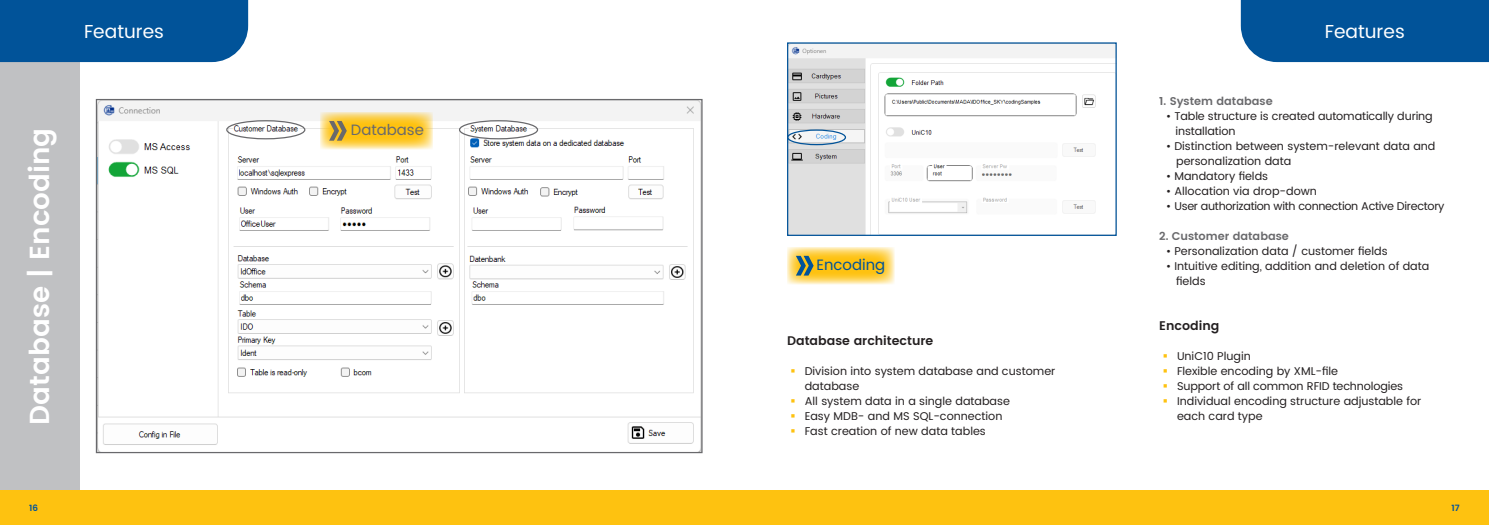
<style>
.page{position:relative;width:1489px;height:525px;background:#fff}
.page>*{position:absolute;margin:0;border:0;box-sizing:border-box;transform-origin:0 0}
.Produkttext{font:600 27.5px "Poppins";color:#fff}
.Seitenheadline_links{font:18.75px "Poppins";color:#fff}
.Produkttext-2{font:15px "Poppins";color:#015399}
.Produkttext-3{font:15px "Poppins";color:#69696c}
.Überschrift_4{font:600 12.5px "Poppins";color:#231f20}
.Fließtext{font:11.25px/15px "Poppins";color:#231f20}
.Fließtext-2{font:11.25px "Poppins";letter-spacing:-.025em;color:#231f20}
.Fließtext-3{font:600 11.25px "Poppins";color:#69696c}
.Seitenzahl{font:600 8.75px "Poppins";color:#015399}
</style>
<div class="page">
<img style="left:98px;top:101px;width:602px;height:350px">
<div style="left:459px;top:120px;width:79px;height:19px;border:1px solid #69696c;border-radius:50%"></div>
<div style="left:226px;top:120px;width:79px;height:19px;border:1px solid #69696c;border-radius:50%"></div>
<div style="left:1240px;top:0;width:248px;height:62px;background:#015399"></div>
<div style="left:0;top:0;width:79px;height:524px;background:#c0c1c3"></div>
<div style="left:0;top:0;width:248px;height:62px;background:#015399"></div>
<div style="left:0;top:490px;width:1488px;height:34px;background:#fec210"></div>
<img style="left:789px;top:44px;width:325px;height:190px">
<div style="left:787px;top:42px;width:329px;height:194px;border:1px solid #015399"></div>
<div style="left:787px;top:129px;width:59px;height:16px;border:1px solid #015399;border-radius:50%"></div>
<svg style="left:787px;top:247px;width:107px;height:37px;background:#fdd357"></svg>
<svg style="left:795px;top:256px;width:18px;height:19px"></svg>
<svg style="left:320px;top:112px;width:113px;height:37px;background:#fcd255"></svg>
<svg style="left:329px;top:121px;width:18px;height:20px"></svg>
<p class="Produkttext" style="left:19px;top:424px;width:298px;rotate:-90deg">Database | Encoding</p>
<p class="Seitenheadline_links" style="left:84px;top:17px;width:81px">Features</p>
<p class="Seitenheadline_links" style="left:1324px;top:17px;width:81px">Features</p>
<p class="Produkttext-3" style="left:351px;top:119px;width:75px">Database</p>
<p class="Produkttext-2" style="left:816px;top:254px;width:70px">Encoding</p>
<p class="Überschrift_4" style="left:787px;top:331px;width:148px">Database architecture</p>
<p class="Fließtext" style="left:804px;top:364px;width:252px">Division into system database and customer database</p>
<p class="Fließtext" style="left:804px;top:394px;width:207px">All system data in a single database</p>
<p class="Fließtext" style="left:804px;top:409px;width:199px">Easy MDB- and MS SQL-connection</p>
<p class="Fließtext" style="left:804px;top:424px;width:183px">Fast creation of new data tables</p>
<p class="Fließtext-3" style="left:1159px;top:93px;width:115px">1. System database</p>
<p class="Fließtext" style="left:1175px;top:109px;width:259px;text-indent:-10px">• Table structure is created automatically during installation</p>
<p class="Fließtext" style="left:1176px;top:139px;width:261px;text-indent:-10px">• Distinction between system-relevant data and personalization data</p>
<p class="Fließtext" style="left:1165px;top:169px;width:104px">• Mandatory fields</p>
<p class="Fließtext" style="left:1165px;top:184px;width:152px">• Allocation via drop-down</p>
<p class="Fließtext-2" style="left:1165px;top:198px;width:280px">• User authorization with connection Active Directory</p>
<p class="Fließtext-3" style="left:1159px;top:228px;width:131px">2. Customer database</p>
<p class="Fließtext" style="left:1165px;top:244px;width:223px">• Personalization data / customer fields</p>
<p class="Fließtext" style="left:1176px;top:259px;width:255px;text-indent:-10px">• Intuitive editing, addition and deletion of data fields</p>
<p class="Überschrift_4" style="left:1159px;top:316px;width:62px">Encoding</p>
<p class="Fließtext" style="left:1176px;top:349px;width:75px">UniC10 Plugin</p>
<p class="Fließtext" style="left:1176px;top:364px;width:163px">Flexible encoding by XML-file</p>
<p class="Fließtext" style="left:1176px;top:379px;width:228px">Support of all common RFID technologies</p>
<p class="Fließtext" style="left:1176px;top:394px;width:246px">Individual encoding structure adjustable for each card type</p>
<p class="Seitenzahl" style="left:29px;top:500px;width:10px">16</p>
<p class="Seitenzahl" style="left:1451px;top:500px;width:10px">17</p>
</div>
